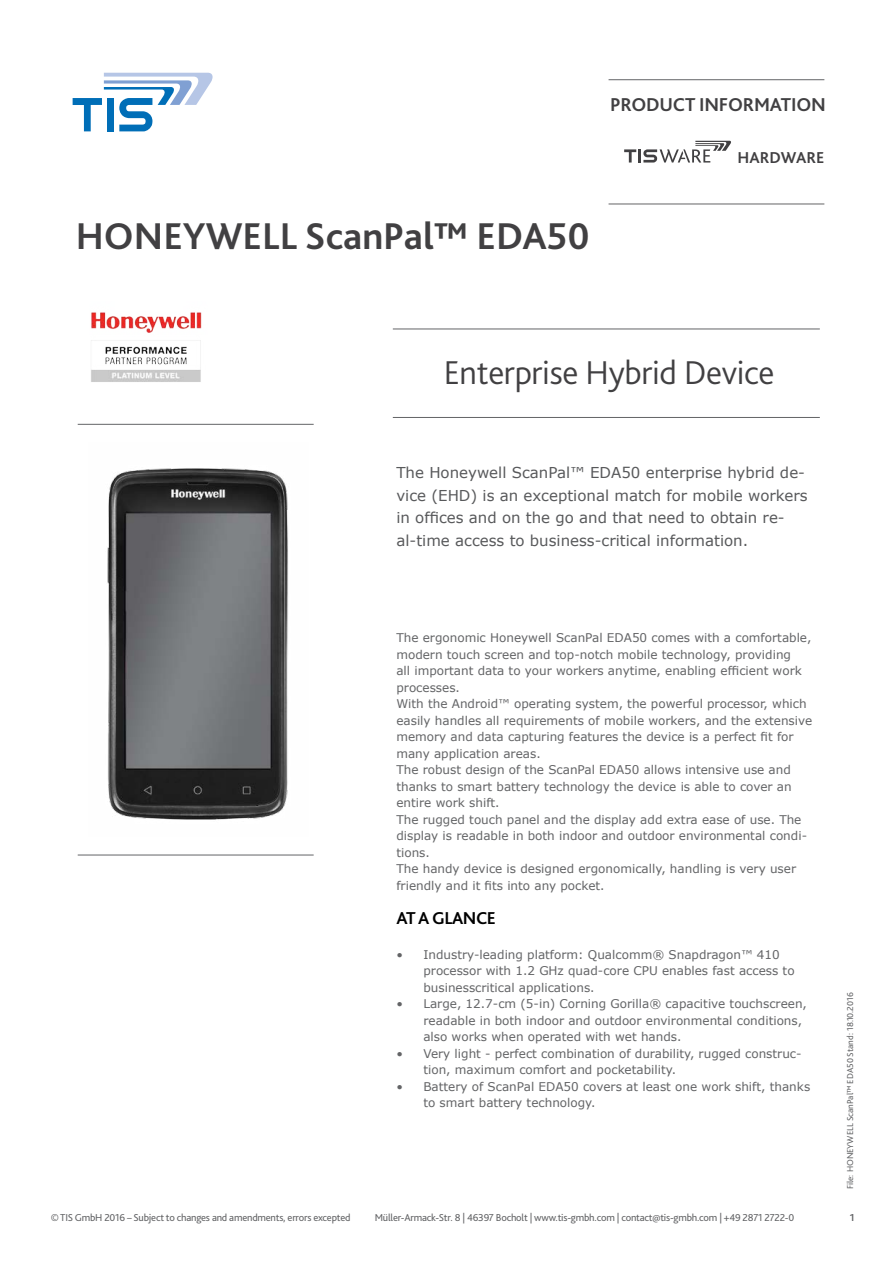
<style>
.page{position:relative;width:893px;height:1263px;background:#fff}
.page>*{position:absolute;margin:0;border:0;box-sizing:border-box;transform-origin:0 0}
.t1{font:700 39px "Bliss 2";color:#414042}
.t2{font:300 34.5px "Bliss 2";letter-spacing:-.01em;color:#414042}
.t3{font:700 19.5px "Bliss 2";letter-spacing:-.01em;color:#414042}
.t4{font:700 18px "Bliss 2";letter-spacing:-.025em;color:#000}
.t5{font:700 16.5px "Bliss 2";color:#414042}
.t6{font:15px/22.5px "Verdana";color:#58595b}
.t7{font:12px/16.5px "Verdana";color:#636466}
.t8{font:10.5px "Bliss 2";letter-spacing:-.02em;color:#636466}
.t9{font:700 10.5px "Bliss 2";color:#636466}
.t10{font:9px "Bliss 2";color:#636466}
</style>
<div class="page">
<svg style="left:624px;top:149px;width:12px;height:14px"></svg>
<hr style="left:638px;top:149px;width:3px;height:14px;background:#414042">
<svg style="left:643px;top:141px;width:88px;height:22px"></svg>
<svg style="left:73px;top:73px;width:140px;height:58px"></svg>
<hr style="left:609px;top:79px;width:215px;height:1px;background:#636466">
<hr style="left:609px;top:204px;width:215px;height:1px;background:#636466">
<hr style="left:78px;top:424px;width:236px;height:1px;background:#636466">
<hr style="left:393px;top:329px;width:427px;height:1px;background:#636466">
<hr style="left:78px;top:855px;width:236px;height:1px;background:#636466">
<hr style="left:393px;top:417px;width:427px;height:1px;background:#636466">
<img style="left:91px;top:312px;width:111px;height:70px">
<img style="left:107px;top:468px;width:181px;height:352px">
<h3 class="t3" style="left:610px;top:92px;width:217px">PRODUCT INFORMATION</h3>
<h1 class="t1" style="left:76px;top:212px;width:515px">HONEYWELL ScanPal™ EDA50</h1>
<h3 class="t5" style="left:738px;top:147px;width:88px">HARDWARE</h3>
<h2 class="t2" style="left:444px;top:351px;width:332px">Enterprise Hybrid Device</h2>
<p class="t6" style="left:396px;top:461px;width:413px">The Honeywell ScanPal™ EDA50 enterprise hybrid de&shy;vice (EHD) is an exceptional match for mobile workers in offices and on the go and that need to obtain re&shy;al-time access to business-critical information.</p>
<p class="t7" style="left:396px;top:629px;width:417px">The ergonomic Honeywell ScanPal EDA50 comes with a comfortable, modern touch screen and top-notch mobile technology, providing<br>all important data to your workers anytime, enabling efficient work processes.<br>With the Android™ operating system, the powerful processor, which easily handles all requirements of mobile workers, and the extensive memory and data capturing features the device is a perfect fit for many application areas.<br>The robust design of the ScanPal EDA50 allows intensive use and thanks to smart battery technology the device is able to cover an entire work shift.<br>The rugged touch panel and the display add extra ease of use. The display is readable in both indoor and outdoor environmental condi&shy;tions.<br>The handy device is designed ergonomically, handling is very user friendly and it fits into any pocket.</p>
<h3 class="t4" style="left:396px;top:907px;width:101px">AT A GLANCE</h3>
<p class="t7" style="left:423px;top:946px;width:373px;text-indent:-27px">• Industry-leading platform: Qualcomm® Snapdragon™ 410 processor with 1.2 GHz quad-core CPU enables fast access to businesscritical applications.</p>
<p class="t7" style="left:423px;top:995px;width:385px;text-indent:-27px">• Large, 12.7-cm (5-in) Corning Gorilla® capacitive touchscreen, readable in both indoor and outdoor environmental conditions, also works when operated with wet hands.</p>
<p class="t7" style="left:423px;top:1045px;width:380px;text-indent:-27px">• Very light - perfect combination of durability, rugged construc&shy;tion, maximum comfort and pocketability.</p>
<p class="t7" style="left:423px;top:1078px;width:388px;text-indent:-27px">• Battery of ScanPal EDA50 covers at least one work shift, thanks to smart battery technology.</p>
<p class="t10" style="left:844px;top:1189px;width:199px;rotate:-90deg">File: HONEYWELL ScanPal™ EDA50 Stand: 18.10.2016</p>
<p class="t8" style="left:51px;top:1210px;width:301px">© TIS GmbH 2016 – Subject to changes and amendments, errors excepted</p>
<p class="t8" style="left:375px;top:1210px;width:421px">Müller-Armack-Str. 8 | 46397 Bocholt | www.tis-gmbh.com | contact@tis-gmbh.com | +49 2871 2722-0</p>
<p class="t9" style="left:850px;top:1211px;width:6px">1</p>
</div>
